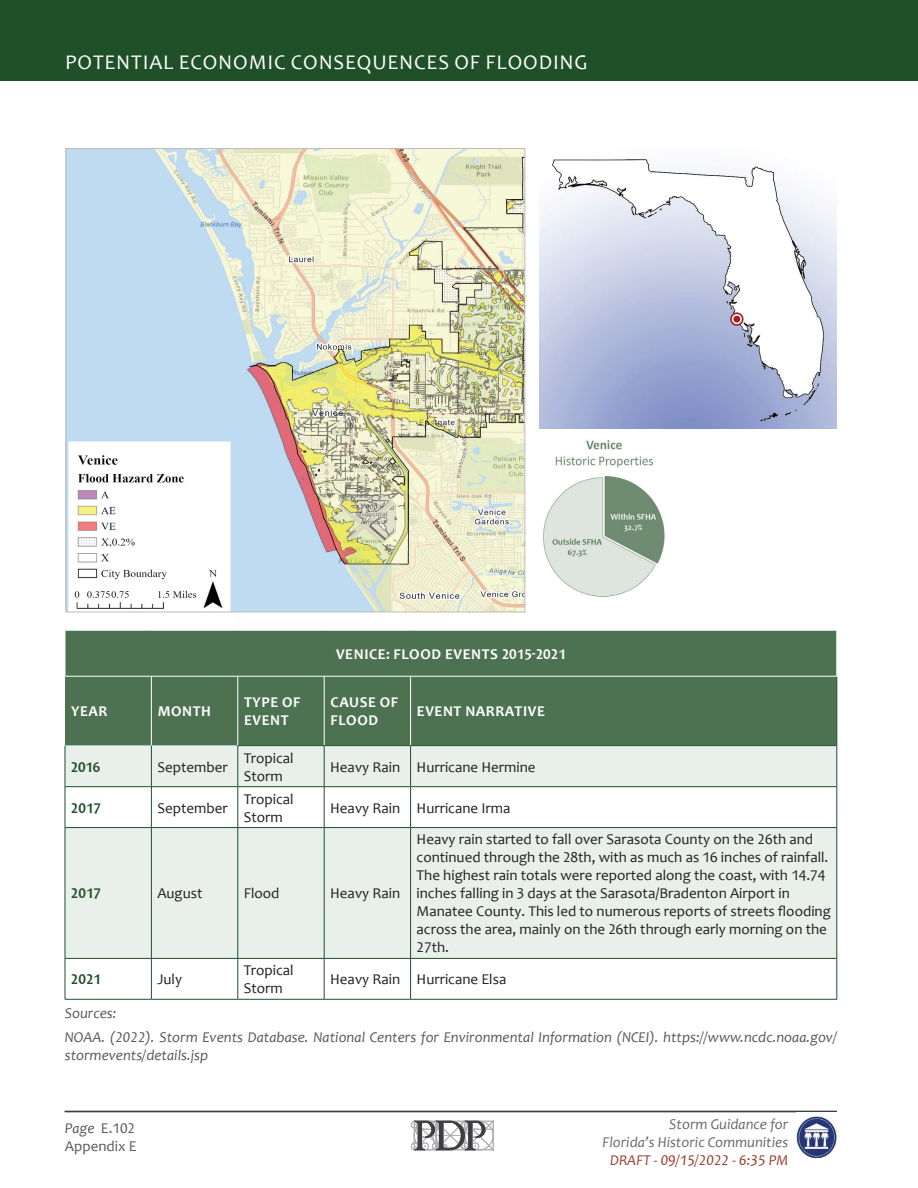
<style>
.page{position:relative;width:918px;height:1188px;background:#fff}
.page>*{position:absolute;margin:0;border:0;box-sizing:border-box;transform-origin:0 0}
.t1{font:21px "Candara";letter-spacing:.04em;color:#fff}
.t2{font:15px/18px "Candara";color:#231f20}
.t3{font:italic 15px/24.5px "Candara";color:#57585a}
.t4{font:700 15px/18px "Candara";letter-spacing:.04em;color:#fff}
.t5{font:italic 15px/18px "Candara";color:#69696c;text-align:right}
.t6{font:italic 15px "Candara";color:#983d2d}
.t7{font:15px/18px "Candara";color:#57585a}
.t8{font:700 15px "Candara";color:#205028}
.s1{font-style:italic}
</style>
<div class="page">
<img style="left:797px;top:1116px;width:40px;height:42px">
<svg style="left:411px;top:1120px;width:83px;height:31px"></svg>
<hr style="left:65px;top:1111px;width:772px;height:1px;background:#3e3e3f">
<div style="left:0;top:0;width:918px;height:81px;background:#205028"></div>
<img style="left:68px;top:150px;width:455px;height:460px">
<div style="left:65px;top:631px;width:772px;height:115px;background:#4d7252"></div>
<svg style="left:66px;top:746px;width:771px;height:212px;fill:#e9efeb"></svg>
<hr style="left:151px;top:676px;width:1px;height:70px;background:#fff">
<hr style="left:237px;top:676px;width:1px;height:69px;background:#fff">
<hr style="left:324px;top:676px;width:1px;height:69px;background:#fff">
<hr style="left:410px;top:676px;width:1px;height:69px;background:#fff">
<hr style="left:237px;top:745px;width:87px;height:1px;background:#205028">
<hr style="left:324px;top:745px;width:87px;height:1px;background:#205028">
<hr style="left:836px;top:676px;width:1px;height:69px;background:#205028">
<hr style="left:411px;top:745px;width:426px;height:1px;background:#205028">
<hr style="left:65px;top:746px;width:1px;height:40px;background:#205028">
<hr style="left:151px;top:746px;width:1px;height:40px;background:#205028">
<hr style="left:238px;top:746px;width:1px;height:40px;background:#205028">
<hr style="left:324px;top:746px;width:1px;height:40px;background:#205028">
<hr style="left:410px;top:746px;width:1px;height:40px;background:#205028">
<hr style="left:837px;top:746px;width:1px;height:40px;background:#205028">
<hr style="left:65px;top:787px;width:1px;height:40px;background:#205028">
<hr style="left:65px;top:828px;width:1px;height:130px;background:#205028">
<hr style="left:65px;top:959px;width:1px;height:40px;background:#205028">
<hr style="left:65px;top:786px;width:86px;height:1px;background:#205028">
<hr style="left:65px;top:827px;width:86px;height:1px;background:#205028">
<hr style="left:65px;top:958px;width:86px;height:1px;background:#205028">
<hr style="left:65px;top:999px;width:86px;height:1px;background:#205028">
<hr style="left:151px;top:787px;width:1px;height:40px;background:#205028">
<hr style="left:151px;top:828px;width:1px;height:130px;background:#205028">
<hr style="left:151px;top:959px;width:1px;height:40px;background:#205028">
<hr style="left:151px;top:786px;width:87px;height:1px;background:#205028">
<hr style="left:151px;top:827px;width:87px;height:1px;background:#205028">
<hr style="left:151px;top:958px;width:87px;height:1px;background:#205028">
<hr style="left:151px;top:999px;width:87px;height:1px;background:#205028">
<hr style="left:238px;top:787px;width:1px;height:40px;background:#205028">
<hr style="left:238px;top:828px;width:1px;height:130px;background:#205028">
<hr style="left:238px;top:959px;width:1px;height:40px;background:#205028">
<hr style="left:238px;top:786px;width:86px;height:1px;background:#205028">
<hr style="left:238px;top:827px;width:86px;height:1px;background:#205028">
<hr style="left:238px;top:958px;width:86px;height:1px;background:#205028">
<hr style="left:238px;top:999px;width:86px;height:1px;background:#205028">
<hr style="left:324px;top:787px;width:1px;height:40px;background:#205028">
<hr style="left:324px;top:828px;width:1px;height:130px;background:#205028">
<hr style="left:324px;top:959px;width:1px;height:40px;background:#205028">
<hr style="left:324px;top:786px;width:87px;height:1px;background:#205028">
<hr style="left:324px;top:827px;width:87px;height:1px;background:#205028">
<hr style="left:324px;top:958px;width:87px;height:1px;background:#205028">
<hr style="left:324px;top:999px;width:87px;height:1px;background:#205028">
<hr style="left:410px;top:787px;width:1px;height:40px;background:#205028">
<hr style="left:410px;top:828px;width:1px;height:130px;background:#205028">
<hr style="left:410px;top:959px;width:1px;height:40px;background:#205028">
<hr style="left:411px;top:786px;width:426px;height:1px;background:#205028">
<hr style="left:411px;top:827px;width:426px;height:1px;background:#205028">
<hr style="left:411px;top:958px;width:426px;height:1px;background:#205028">
<hr style="left:411px;top:999px;width:426px;height:1px;background:#205028">
<hr style="left:837px;top:787px;width:1px;height:40px;background:#205028">
<hr style="left:837px;top:828px;width:1px;height:130px;background:#205028">
<hr style="left:837px;top:959px;width:1px;height:40px;background:#205028">
<hr style="left:65px;top:630px;width:1px;height:46px;background:#fff">
<hr style="left:65px;top:676px;width:86px;height:1px;background:#fff">
<hr style="left:151px;top:676px;width:87px;height:1px;background:#fff">
<hr style="left:238px;top:676px;width:86px;height:1px;background:#fff">
<hr style="left:324px;top:676px;width:87px;height:1px;background:#fff">
<hr style="left:411px;top:676px;width:426px;height:1px;background:#fff">
<img style="left:539px;top:159px;width:298px;height:270px">
<img style="left:543px;top:440px;width:122px;height:157px">
<h1 class="t1" style="left:65px;top:49px;width:524px">POTENTIAL ECONOMIC CONSEQUENCES OF FLOODING</h1>
<p class="t4" style="left:336px;top:645px;width:231px">VENICE: FLOOD EVENTS 2015-2021</p>
<p class="t4" style="left:71px;top:702px;width:38px">YEAR</p>
<p class="t4" style="left:158px;top:702px;width:55px">MONTH</p>
<p class="t4" style="left:244px;top:693px;width:58px">TYPE OF<br>EVENT</p>
<p class="t4" style="left:330px;top:693px;width:69px">CAUSE OF<br>FLOOD</p>
<p class="t4" style="left:417px;top:702px;width:130px">EVENT NARRATIVE</p>
<p class="t8" style="left:71px;top:757px;width:31px">2016</p>
<p class="t2" style="left:157px;top:758px;width:72px">September</p>
<p class="t2" style="left:244px;top:749px;width:51px">Tropical<br>Storm</p>
<p class="t2" style="left:330px;top:758px;width:207px">Heavy Rain Hurricane Hermine</p>
<p class="t8" style="left:71px;top:798px;width:32px">2017</p>
<p class="t2" style="left:157px;top:799px;width:72px">September</p>
<p class="t2" style="left:244px;top:790px;width:51px">Tropical<br>Storm</p>
<p class="t2" style="left:330px;top:799px;width:182px">Heavy Rain Hurricane Irma</p>
<p class="t8" style="left:71px;top:884px;width:32px">2017</p>
<p class="t2" style="left:157px;top:884px;width:47px">August</p>
<p class="t2" style="left:244px;top:884px;width:37px">Flood</p>
<p class="t2" style="left:330px;top:884px;width:72px">Heavy Rain</p>
<p class="t2" style="left:417px;top:830px;width:416px">Heavy rain started to fall over Sarasota County on the 26th and continued through the 28th, with as much as 16 inches of rainfall.<br>The highest rain totals were reported along the coast, with 14.74 inches falling in 3 days at the Sarasota/Bradenton Airport in Manatee County. This led to numerous reports of streets flooding across the area, mainly on the 26th through early morning on the 27th.</p>
<p class="t8" style="left:71px;top:970px;width:32px">2021</p>
<p class="t2" style="left:157px;top:970px;width:26px">July</p>
<p class="t2" style="left:244px;top:961px;width:51px">Tropical<br>Storm</p>
<p class="t2" style="left:330px;top:970px;width:178px">Heavy Rain Hurricane Elsa</p>
<p class="t3" style="left:65px;top:1001px;width:774px">Sources:<br>NOAA. (2022). Storm Events Database. National Centers for Environmental Information (NCEI). https://www.ncdc.noaa.gov/</p>
<p class="t3" style="left:65px;top:1043px;width:145px">stormevents/details.jsp</p>
<p class="t7" style="left:65px;top:1119px;width:73px"><span class="s1">Page</span> E.102<br>Appendix E</p>
<p class="t5" style="left:603px;top:1115px;width:187px">Storm Guidance for<br>Florida’s Historic Communities</p>
<p class="t6" style="left:610px;top:1151px;width:180px">DRAFT - 09/15/2022 - 6:35 PM</p>
</div>
